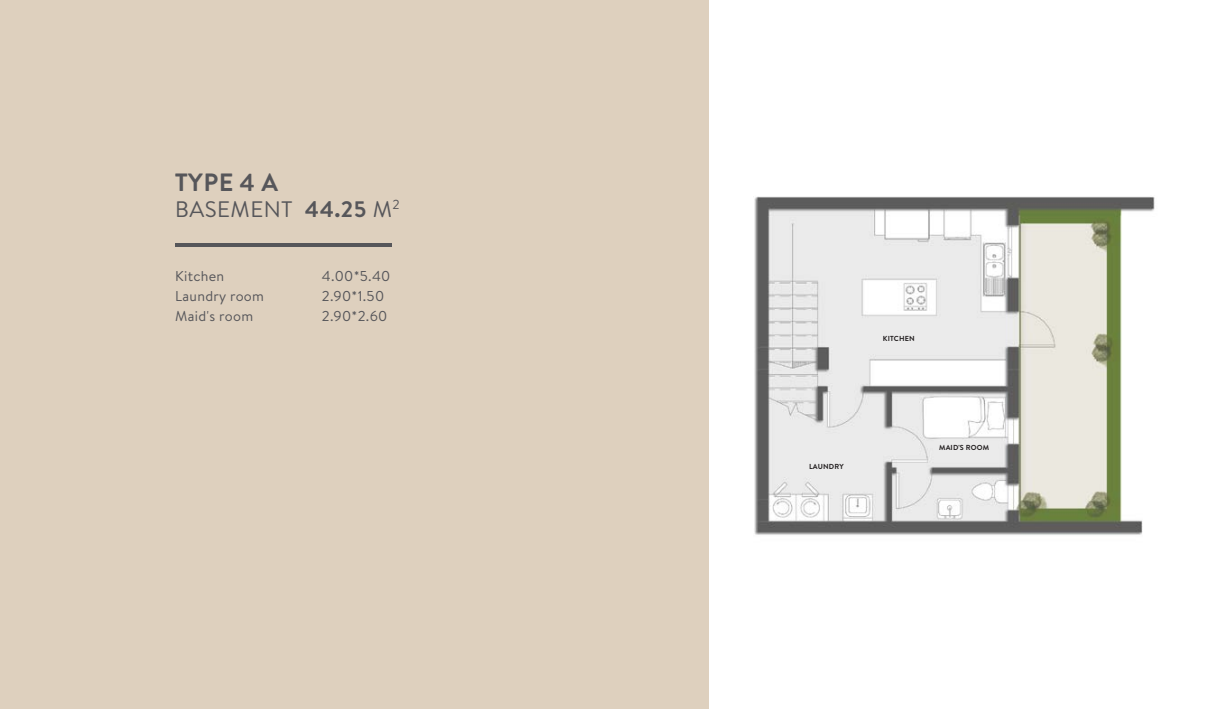
<style>
.page{position:relative;width:1206px;height:709px;background:#fff}
.page>*{position:absolute;margin:0;border:0;box-sizing:border-box;transform-origin:0 0}
.t1{font:700 25px "Brandon Grotesque";color:#56565a}
.t2{font:22.38px "Brandon Text";letter-spacing:.02em;color:#56565a}
.t3{font:14.25px/20.4px "Brandon Text";letter-spacing:.02em;color:#56565a}
.t4{font:700 7.25px "Brandon Grotesque";letter-spacing:.02em;color:#231f20}
.s1{font-weight:700}
</style>
<div class="page">
<div style="left:0;top:0;width:709px;height:709px;background:#ded0be"></div>
<hr style="left:175px;top:243px;width:216px;height:3px;background:#56565a">
<img style="left:754px;top:196px;width:401px;height:339px">
<h1 class="t1" style="left:175px;top:165px;width:104px">TYPE 4 A</h1>
<h2 class="t2" style="left:175px;top:194px;width:226px">BASEMENT <span class="s1">44.25</span> M<sup>2</sup></h2>
<p class="t3" style="left:175px;top:265px;width:90px">Kitchen<br>Laundry room<br>Maid's room</p>
<p class="t3" style="left:322px;top:265px;width:70px">4.00*5.40<br>2.90*1.50<br>2.90*2.60</p>
<p class="t4" style="left:882px;top:334px;width:34px">KITCHEN</p>
<p class="t4" style="left:808px;top:461px;width:36px">LAUNDRY</p>
<p class="t4" style="left:938px;top:442px;width:51px">MAID'S ROOM</p>
</div>
